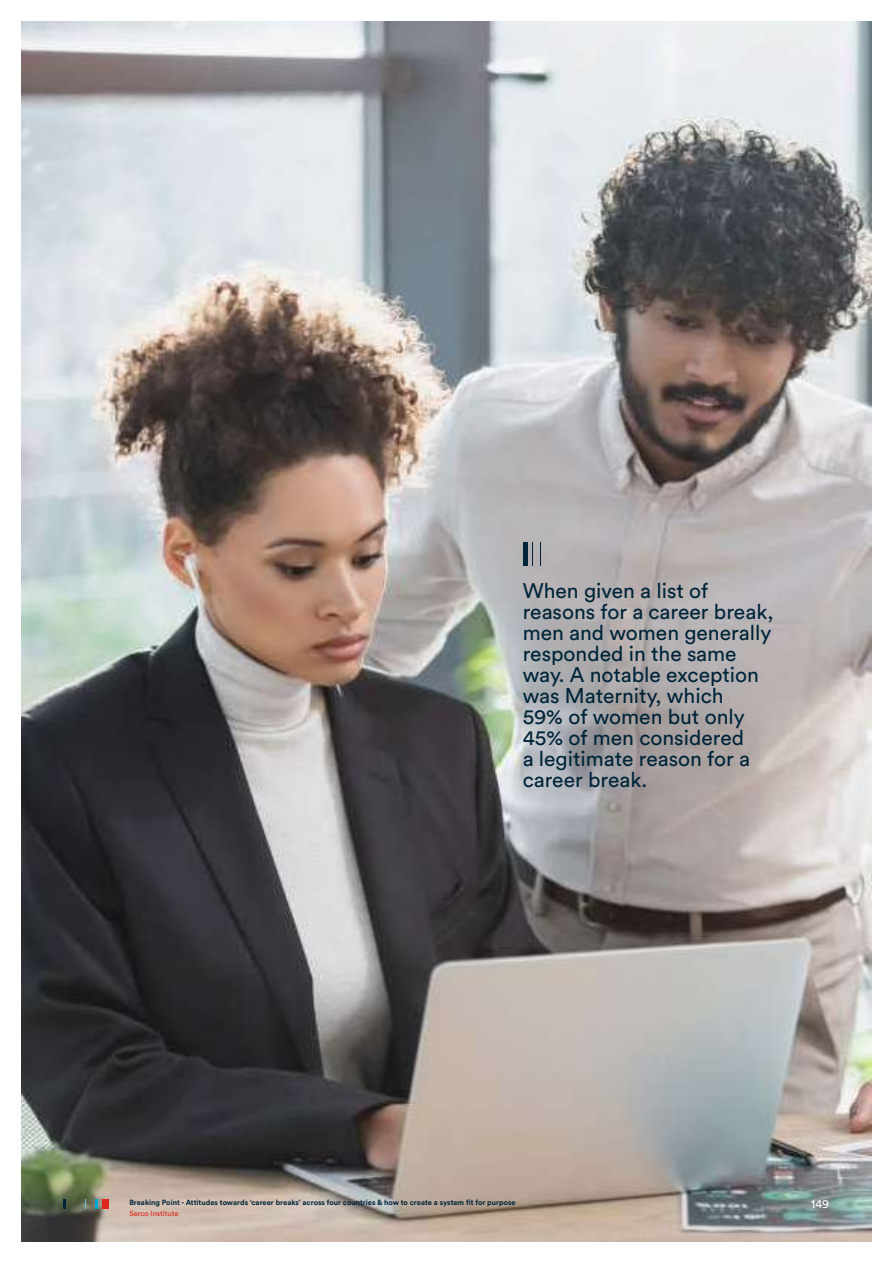
<style>
.page{position:relative;width:893px;height:1263px;background:#fff}
.page>*{position:absolute;margin:0;border:0;box-sizing:border-box;transform-origin:0 0}
.t1{font:21px/21px "Circular Std";color:#00253a}
.t2{font:12px "Circular Std";color:#fff}
.t3{font:700 7.5px "Circular Std";color:#00253a}
.t4{font:7.5px "Circular Std";color:#df261c}
</style>
<div class="page">
<img style="left:21px;top:21px;width:851px;height:1221px">
<hr style="left:523px;top:542px;width:2px;height:24px;background:#00253a">
<svg style="left:540px;top:542px;width:1px;height:24px"></svg>
<svg style="left:527px;top:542px;width:6px;height:24px"></svg>
<div style="left:102px;top:1199px;width:6px;height:10px;background:#df261c"></div>
<svg style="left:95px;top:1199px;width:3px;height:10px"></svg>
<svg style="left:64px;top:1199px;width:2px;height:10px"></svg>
<p class="t1" style="left:523px;top:581px;width:252px">When given a list of reasons for a career break, men and women generally responded in the same way. A notable exception was Maternity, which<br>59% of women but only<br>45% of men considered<br>a legitimate reason for a career break.</p>
<p class="t3" style="left:129px;top:1200px;width:388px">Breaking Point - Attitudes towards ‘career breaks’ across four countries &amp; how to create a system fit for purpose</p>
<p class="t4" style="left:129px;top:1209px;width:51px">Serco Institute</p>
<p class="t2" style="left:811px;top:1198px;width:20px">149</p>
</div>
